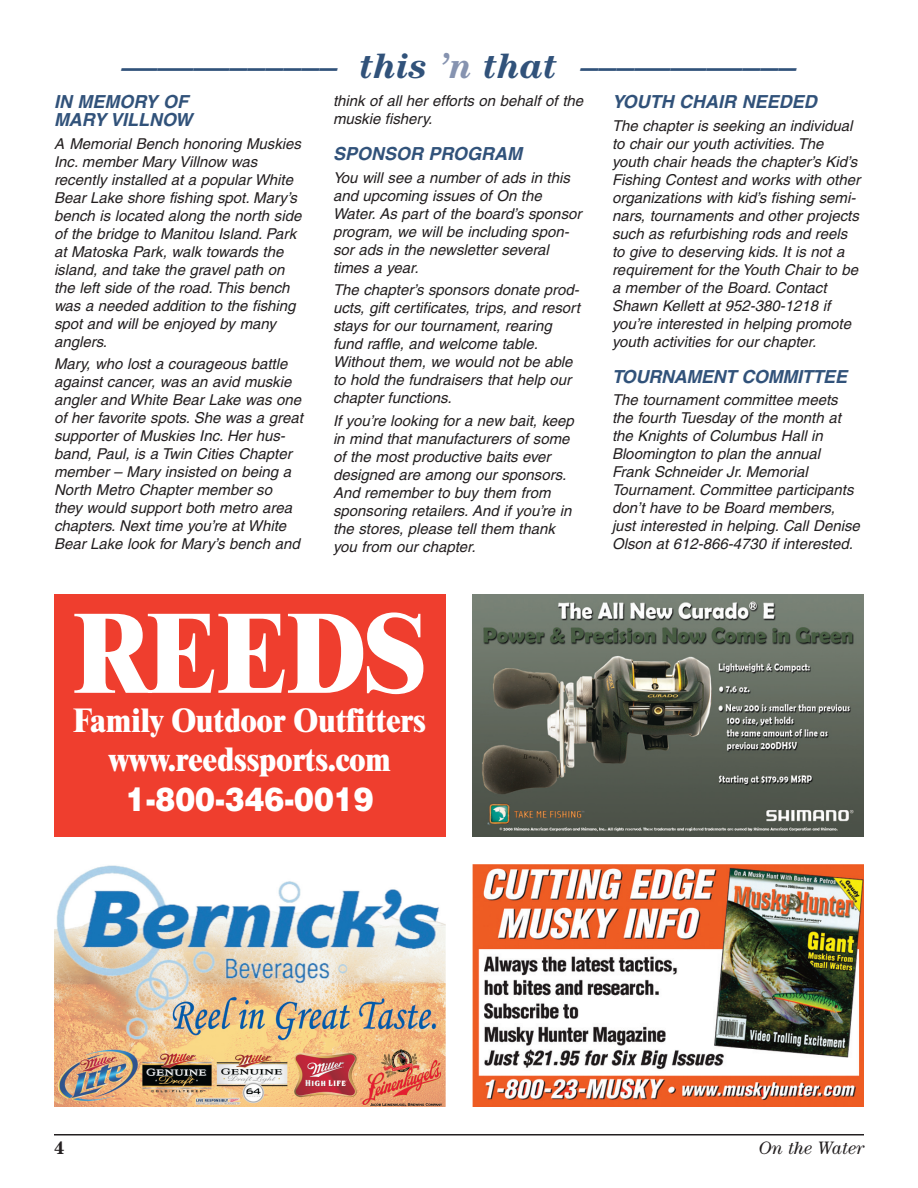
<style>
.page{position:relative;width:918px;height:1188px;background:#fff}
.page>*{position:absolute;margin:0;border:0;box-sizing:border-box;transform-origin:0 0}
.t1{font:111px "Times Extra Bold+QPDMMS";letter-spacing:-.015em;color:#fff;scale:.9 1}
.t2{font:italic 700 36px "Century";color:#31527a}
.t3{font:33px/39px "Times Extra Bold+QPDMMS";color:#fff;text-align:center;scale:.9 1}
.t4{font:33px "Helvetica Black+KSJDOO";color:#fff;scale:.9 1}
.t5{font:italic 700 18px/18px "Helvetica";color:#31527a}
.t6{font:italic 18px "Century";color:#231f20}
.t7{font:700 18px "Century";color:#231f20}
.t8{font:italic 15px/18px "Helvetica";letter-spacing:-.01em;color:#231f20}
.s1{color:#8693b0}
</style>
<div class="page">
<hr style="left:54px;top:1134px;width:810px;height:2px;background:#231f20">
<div style="left:54px;top:594px;width:392px;height:243px;background:#ef3e2e"></div>
<img style="left:472px;top:594px;width:392px;height:243px">
<img style="left:54px;top:865px;width:391px;height:241px">
<img style="left:472px;top:864px;width:392px;height:243px">
<h2 class="t2" style="left:122px;top:54px;width:676px">———–––––– this <span class="s1">’n</span> that –––———–––</h2>
<p class="t5" style="left:54px;top:95px;width:143px">IN MEMORY OF<br>MARY VILLNOW</p>
<p class="t8" style="left:54px;top:136px;width:252px">A Memorial Bench honoring Muskies<br>Inc. member Mary Villnow was recently installed at a popular White<br>Bear Lake shore fishing spot. Mary ’s bench is located along the north side of the bridge to Manitou Island. Park at Matoska Park, walk towards the island, and take the gravel path on the left side of the road. This bench was a needed addition to the fishing spot and will be enjoyed by many anglers.</p>
<p class="t8" style="left:54px;top:356px;width:253px">Mary, who lost a courageous battle against cancer, was an avid muskie angler and White Bear Lake was one of her favorite spots. She was a great supporter of Muskies Inc. Her hus&shy;band, Paul, is a Twin Cities Chapter member – Mary insisted on being a North Metro Chapter member so they would support both metro area chapters. Next time you’re at White Bear Lake look for Mary ’s bench and</p>
<p class="t5" style="left:612px;top:95px;width:210px">YOUTH CHAIR NEEDED</p>
<p class="t8" style="left:612px;top:118px;width:252px">The chapter is seeking an individual to chair our youth activities. The youth chair heads the chapter’s Kid’s Fishing Contest and works with other organizations with kid’s fishing semi&shy;nars, tournaments and other projects such as refurbishing rods and reels to give to deserving kids. It is not a requirement for the Youth Chair to be a member of the Board. Contact Shawn Kellett at 952-380-1218 if you’re interested in helping promote youth activities for our chapter.</p>
<p class="t5" style="left:612px;top:369px;width:240px">TOURNAMENT COMMITTEE</p>
<p class="t8" style="left:612px;top:392px;width:252px">The tournament committee meets the fourth Tuesday of the month at the Knights of Columbus Hall in Bloomington to plan the annual Frank Schneider Jr. Memorial Tournament. Committee participants don’t have to be Board members, just interested in helping. Call Denise Olson at 612-866-4730 if interested.</p>
<p class="t8" style="left:333px;top:93px;width:255px">think of all her efforts on behalf of the muskie fishery.</p>
<p class="t5" style="left:333px;top:146px;width:194px">SPONSOR PROGRAM</p>
<p class="t8" style="left:333px;top:170px;width:253px">You will see a number of ads in this and upcoming issues of On the<br>Water. As part of the board’s sponsor program, we will be including spon&shy;sor ads in the newsletter several times a year.</p>
<p class="t8" style="left:333px;top:282px;width:251px">The chapter’s sponsors donate prod&shy;ucts, gift certificates, trips, and resort stays for our tournament, rearing fund raffle, and welcome table.<br>Without them, we would not be able to hold the fundraisers that help our chapter functions.</p>
<p class="t8" style="left:333px;top:413px;width:245px">If you’re looking for a new bait, keep in mind that manufacturers of some of the most productive baits ever designed are among our sponsors.<br>And remember to buy them from sponsoring retailers. And if you’re in the stores, please tell them thank you from our chapter.</p>
<h1 class="t1" style="left:74px;top:590px;width:391px">REEDS</h1>
<h3 class="t3" style="left:74px;top:701px;width:393px">Family Outdoor Outfitters www.reedssports.com</h3>
<h3 class="t4" style="left:126px;top:778px;width:277px">1-800-346-0019</h3>
<p class="t7" style="left:54px;top:1141px;width:12px">4</p>
<p class="t6" style="left:759px;top:1141px;width:107px">On the Water</p>
</div>
